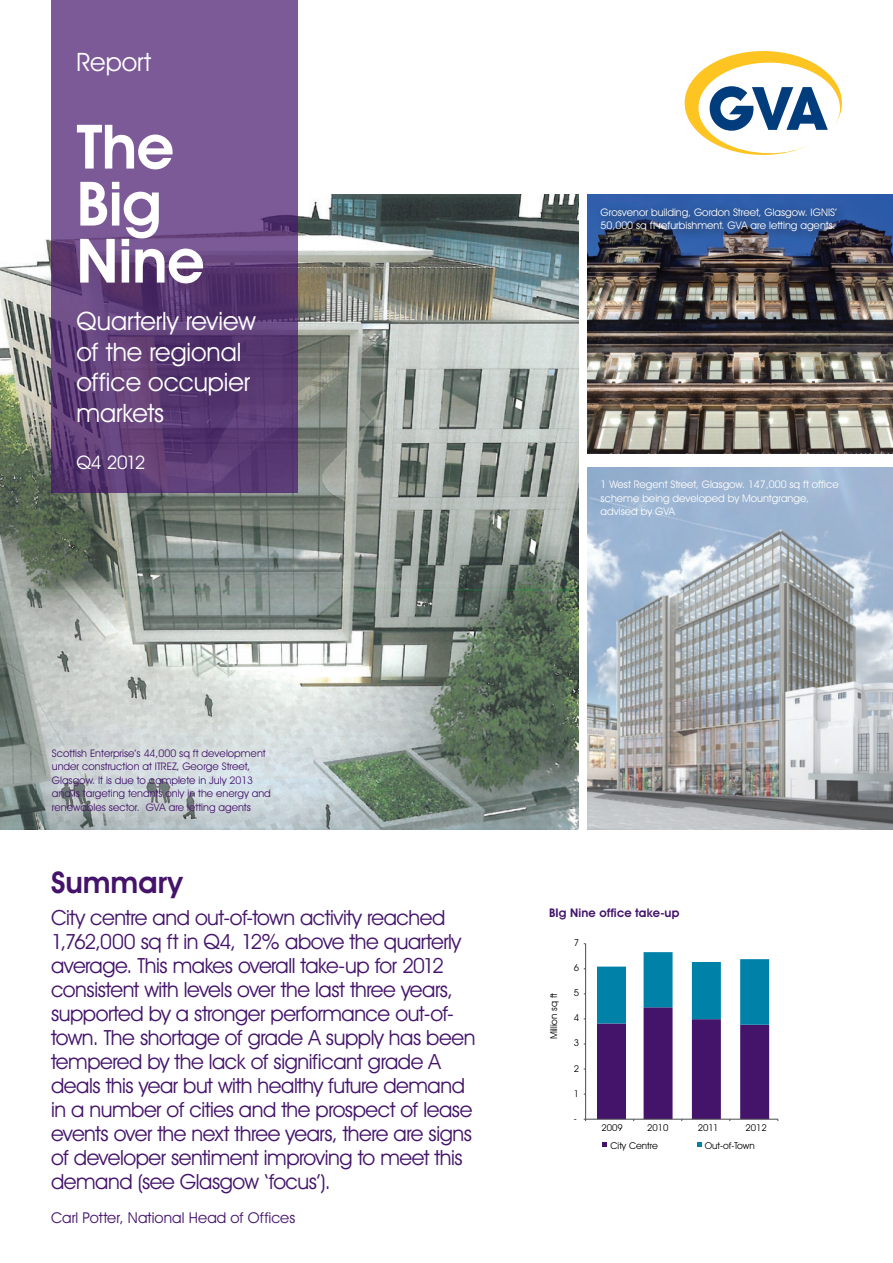
<style>
.page{position:relative;width:893px;height:1263px;background:#fff}
.page>*{position:absolute;margin:0;border:0;box-sizing:border-box;transform-origin:0 0}
.t1{font:600 61.5px/57px "Avant Garde IT Cby BT";letter-spacing:-.01em;color:#fff}
.t2{font:600 30px "Avant Garde IT Cby BT";color:#44146b}
.t3{font:25.5px/30.6px "Avant Garde IT Cby BT";color:#fff}
.t4{font:21px/24px "Avant Garde IT Cby BT";letter-spacing:-.02em;color:#44146b}
.t5{font:18.75px "Avant Garde IT Cby BT";letter-spacing:-.05em;color:#fff}
.t6{font:15px "Avant Garde IT Cby BT";letter-spacing:.005em;color:#44146b}
.t7{font:600 12px "Avant Garde IT Cby BT";letter-spacing:.015em;color:#44146b}
.t8{font:10.5px/13.5px "Avant Garde IT Cby BT";color:#44146b}
.t9{font:10.5px/13.5px "Avant Garde IT Cby BT";color:#fff}
.t10{font:9.45px "Avant Garde IT Cby BT";color:#000001}
</style>
<div class="page">
<img style="left:0;top:195px;width:578px;height:635px">
<img style="left:588px;top:467px;width:305px;height:363px">
<img style="left:588px;top:195px;width:305px;height:259px">
<svg style="left:51px;top:0;width:247px;height:493px;background:#6b4a85"></svg>
<svg style="left:685px;top:51px;width:157px;height:104px"></svg>
<div style="left:43px;top:740px;width:237px;height:82px;background:#fff;opacity:.75"></div>
<div style="left:596px;top:203px;width:251px;height:39px;background:#231f20;opacity:.75"></div>
<svg style="left:697px;top:1143px;width:4px;height:4px"></svg>
<svg style="left:602px;top:1143px;width:4px;height:4px"></svg>
<hr style="left:585px;top:944px;width:1px;height:175px;background:#4b4c4d">
<hr style="left:586px;top:1119px;width:192px;height:1px;background:#4b4c4d">
<svg style="left:597px;top:952px;width:172px;height:169px"></svg>
<p class="t3" style="left:77px;top:46px;width:76px">Report</p>
<h1 class="t1" style="left:77px;top:118px;width:129px">The<br>Big<br>Nine</h1>
<p class="t3" style="left:77px;top:305px;width:181px">Quarterly review of the regional office occupier markets</p>
<p class="t5" style="left:77px;top:451px;width:71px">Q4 2012</p>
<p class="t9" style="left:601px;top:205px;width:238px">Grosvenor building, Gordon Street, Glasgow. IGNIS’<br>50,000 sq ft refurbishment. GVA are letting agents.</p>
<p class="t9" style="left:601px;top:478px;width:240px">1 West Regent Street, Glasgow. 147,000 sq ft office scheme being developed by Mountgrange, advised by GVA</p>
<p class="t8" style="left:52px;top:746px;width:221px">Scottish Enterprise’s 44,000 sq ft development under construction at ITREZ, George Street, Glasgow. It is due to complete in July 2013 and is targeting tenants only in the energy and renewables sector. GVA are letting agents</p>
<h2 class="t2" style="left:51px;top:864px;width:133px">Summary</h2>
<p class="t4" style="left:51px;top:906px;width:426px">City centre and out-of-town activity reached 1,762,000 sq ft in Q4, 12% above the quarterly average. This makes overall take-up for 2012 consistent with levels over the last three years, supported by a stronger performance out-of&shy;town. The shortage of grade A supply has been tempered by the lack of significant grade A deals this year but with healthy future demand in a number of cities and the prospect of lease events over the next three years, there are signs of developer sentiment improving to meet this demand (see Glasgow ‘focus’).</p>
<p class="t6" style="left:51px;top:1208px;width:246px">Carl Potter, National Head of Offices</p>
<p class="t7" style="left:549px;top:905px;width:132px">BIg Nine office take-up</p>
<p class="t10" style="left:574px;top:937px;width:7px">7</p>
<p class="t10" style="left:548px;top:1039px;width:47px;rotate:-90deg">Million sq ft</p>
<p class="t10" style="left:574px;top:962px;width:7px">6</p>
<p class="t10" style="left:574px;top:987px;width:7px">5</p>
<p class="t10" style="left:574px;top:1012px;width:7px">4</p>
<p class="t10" style="left:574px;top:1037px;width:7px">3</p>
<p class="t10" style="left:574px;top:1062px;width:7px">2</p>
<p class="t10" style="left:574px;top:1087px;width:7px">1</p>
<p class="t10" style="left:574px;top:1112px;width:5px">-</p>
<p class="t10" style="left:601px;top:1121px;width:23px">2009</p>
<p class="t10" style="left:647px;top:1121px;width:23px">2010</p>
<p class="t10" style="left:698px;top:1121px;width:22px">2011</p>
<p class="t10" style="left:745px;top:1121px;width:23px">2012</p>
<p class="t10" style="left:610px;top:1140px;width:49px">City Centre</p>
<p class="t10" style="left:705px;top:1140px;width:51px">Out-of-Town</p>
</div>
